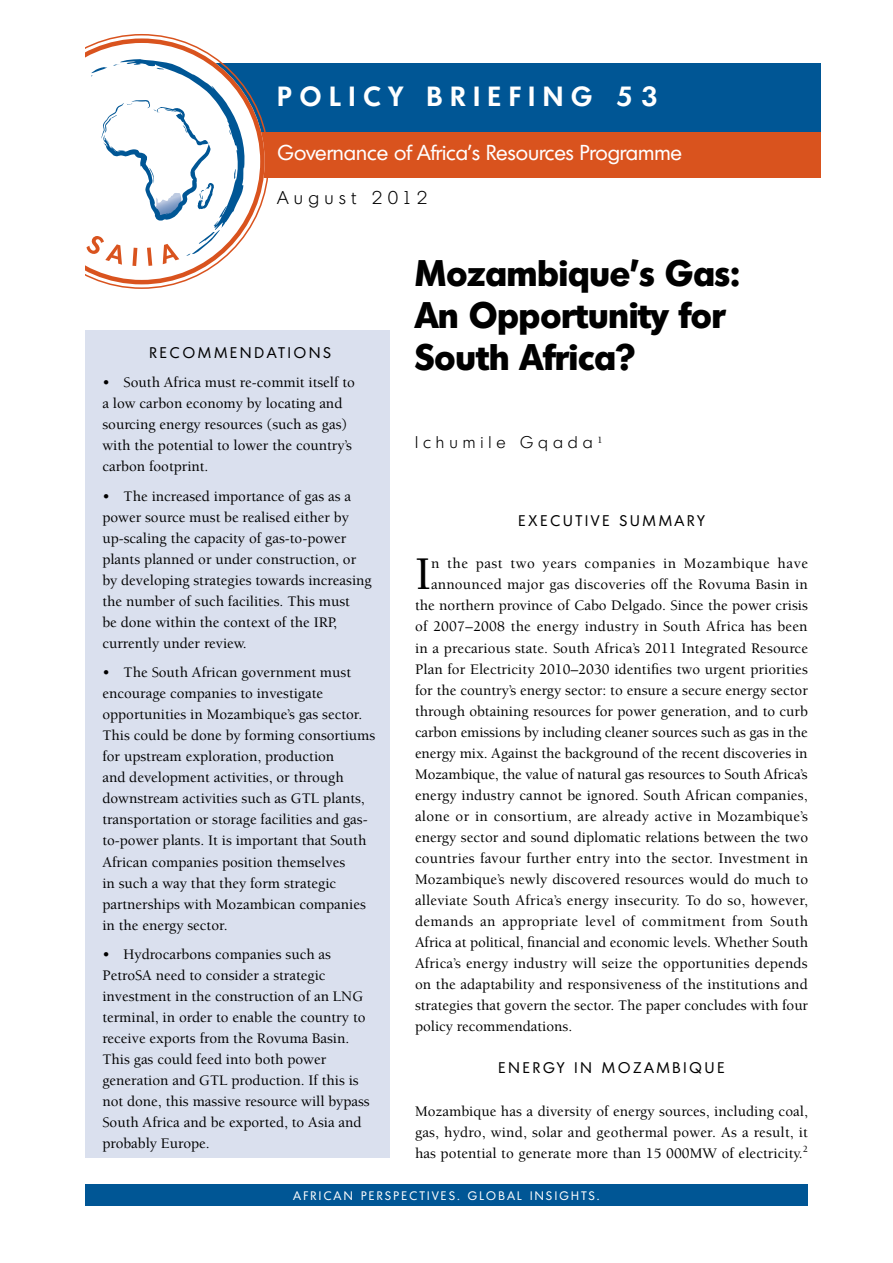
<style>
.page{position:relative;width:893px;height:1263px;background:#fff}
.page>*{position:absolute;margin:0;border:0;box-sizing:border-box;transform-origin:0 0}
.t1{font:500 48.15px "Berkeley Std";color:#000}
.t2{font:700 36px/42px "Montreal";color:#000}
.t3{font:600 27px "Montreal";letter-spacing:.3em;color:#fff}
.t4{font:21px "Montreal";color:#fff}
.t5{font:300 18px "Montreal";letter-spacing:.3em;color:#000}
.t6{font:300 16.5px "Montreal";letter-spacing:.3em;color:#000}
.t7{font:500 15px/21px "Berkeley Std";color:#000}
.t8{font:500 15px "Berkeley Std";letter-spacing:.02em;color:#000}
.t9{font:15px "Montreal";letter-spacing:.2em;color:#000}
.t10{font:500 15px "Berkeley Std";letter-spacing:.03em;color:#000}
.t11{font:500 15px "Berkeley Std";letter-spacing:.035em;color:#000}
.t12{font:12px "Montreal";letter-spacing:.2em;color:#fff}
</style>
<div class="page">
<div style="left:108px;top:63px;width:713px;height:72px;background:#005695"></div>
<div style="left:108px;top:132px;width:713px;height:45px;background:#d9531e"></div>
<div style="left:85px;top:331px;width:304px;height:827px;background:#dae0ee"></div>
<svg style="left:107px;top:34px;width:162px;height:255px"></svg>
<div style="left:85px;top:1184px;width:723px;height:21px;background:#005695"></div>
<svg style="left:85px;top:38px;width:180px;height:246px"></svg>
<h3 class="t3" style="left:278px;top:79px;width:381px">POLICY BRIEFING 53</h3>
<h3 class="t4" style="left:278px;top:140px;width:406px">Governance of Africa’s Resources Programme</h3>
<p class="t5" style="left:278px;top:187px;width:151px">August 2012</p>
<p class="t9" style="left:150px;top:343px;width:183px">r ecomm endations</p>
<p class="t7" style="left:102px;top:372px;width:254px">• South Africa must re-commit itself to a low carbon economy by locating and sourcing energy resources (such as gas) with the potential to lower the country’s carbon footprint.</p>
<p class="t7" style="left:102px;top:486px;width:271px">• The increased importance of gas as a power source must be realised either by up-scaling the capacity of gas-to-power plants planned or under construction, or by developing strategies towards increasing the number of such facilities. This must<br>be done within the context of the IRP, currently under review.</p>
<p class="t7" style="left:102px;top:662px;width:274px">• The South African government must encourage companies to investigate opportunities in Mozambique’s gas sector.<br>This could be done by forming consortiums for upstream exploration, production<br>and development activities, or through downstream activities such as GTL plants, transportation or storage facilities and gas&shy;to-power plants. It is important that South African companies position themselves<br>in such a way that they form strategic partnerships with Mozambican companies in the energy sector.</p>
<p class="t7" style="left:102px;top:944px;width:269px">• Hydrocarbons companies such as PetroSA need to consider a strategic investment in the construction of an LNG terminal, in order to enable the country to receive exports from the Rovuma Basin.<br>This gas could feed into both power generation and GTL production. If this is not done, this massive resource will bypass South Africa and be exported, to Asia and probably Europe.</p>
<h2 class="t2" style="left:415px;top:251px;width:327px">Mozambique’s Gas:<br>An Opportunity for<br>South Africa?</h2>
<p class="t6" style="left:415px;top:433px;width:189px">Ichumile Gqada <sup>1</sup></p>
<p class="t9" style="left:518px;top:512px;width:67px">EXEC UTIVE</p>
<p class="t9" style="left:620px;top:512px;width:86px">SUMMARY</p>
<h1 class="t1" style="left:415px;top:549px;width:18px">I</h1>
<p class="t11" style="left:431px;top:556px;width:379px">n the past two years companies in Mozambique have</p>
<p class="t7" style="left:431px;top:574px;width:378px">announced major gas discoveries off the Rovuma Basin in</p>
<p class="t7" style="left:415px;top:595px;width:394px">the northern province of Cabo Delgado. Since the power crisis</p>
<p class="t7" style="left:415px;top:616px;width:394px">of 2007–2008 the energy industry in South Africa has been</p>
<p class="t7" style="left:415px;top:638px;width:394px">in a precarious state. South Africa’s 2011 Integrated Resource</p>
<p class="t7" style="left:415px;top:659px;width:394px">Plan for Electricity 2010–2030 identifies two urgent priorities</p>
<p class="t7" style="left:415px;top:680px;width:394px">for the country’s energy sector: to ensure a secure energy sector</p>
<p class="t7" style="left:415px;top:701px;width:394px">through obtaining resources for power generation, and to curb</p>
<p class="t7" style="left:415px;top:722px;width:394px">carbon emissions by including cleaner sources such as gas in the</p>
<p class="t7" style="left:415px;top:743px;width:394px">energy mix. Against the background of the recent discoveries in</p>
<p class="t7" style="left:415px;top:764px;width:394px">Mozambique, the value of natural gas resources to South Africa’s</p>
<p class="t7" style="left:415px;top:785px;width:394px">energy industry cannot be ignored. South African companies,</p>
<p class="t8" style="left:415px;top:808px;width:395px">alone or in consortium, are already active in Mozambique’s</p>
<p class="t7" style="left:415px;top:827px;width:395px">energy sector and sound diplomatic relations between the two</p>
<p class="t7" style="left:415px;top:848px;width:395px">countries favour further entry into the sector. Investment in</p>
<p class="t7" style="left:415px;top:869px;width:395px">Mozambique’s newly discovered resources would do much to</p>
<p class="t7" style="left:415px;top:890px;width:395px">alleviate South Africa’s energy insecurity. To do so, however,</p>
<p class="t10" style="left:415px;top:913px;width:394px">demands an appropriate level of commitment from South</p>
<p class="t7" style="left:415px;top:932px;width:395px">Africa at political, financial and economic levels. Whether South</p>
<p class="t7" style="left:415px;top:953px;width:394px">Africa’s energy industry will seize the opportunities depends</p>
<p class="t7" style="left:415px;top:974px;width:394px">on the adaptability and responsiveness of the institutions and</p>
<p class="t7" style="left:415px;top:995px;width:395px">strategies that govern the sector. The paper concludes with four</p>
<p class="t7" style="left:415px;top:1016px;width:159px">policy recommendations.</p>
<p class="t9" style="left:498px;top:1059px;width:12px">ENE</p>
<p class="t9" style="left:533px;top:1059px;width:51px">RGY IN</p>
<p class="t9" style="left:602px;top:1059px;width:122px">MOZAMBI QUE</p>
<p class="t7" style="left:415px;top:1101px;width:394px;text-align:justify">Mozambique has a diversity of energy sources, including coal, gas, hydro, wind, solar and geothermal power. As a result, it has potential to generate more than 15 000MW of electricity.<sup>2</sup></p>
<p class="t12" style="left:294px;top:1188px;width:307px">Afr ican per spectives. Global insig hts.</p>
</div>
